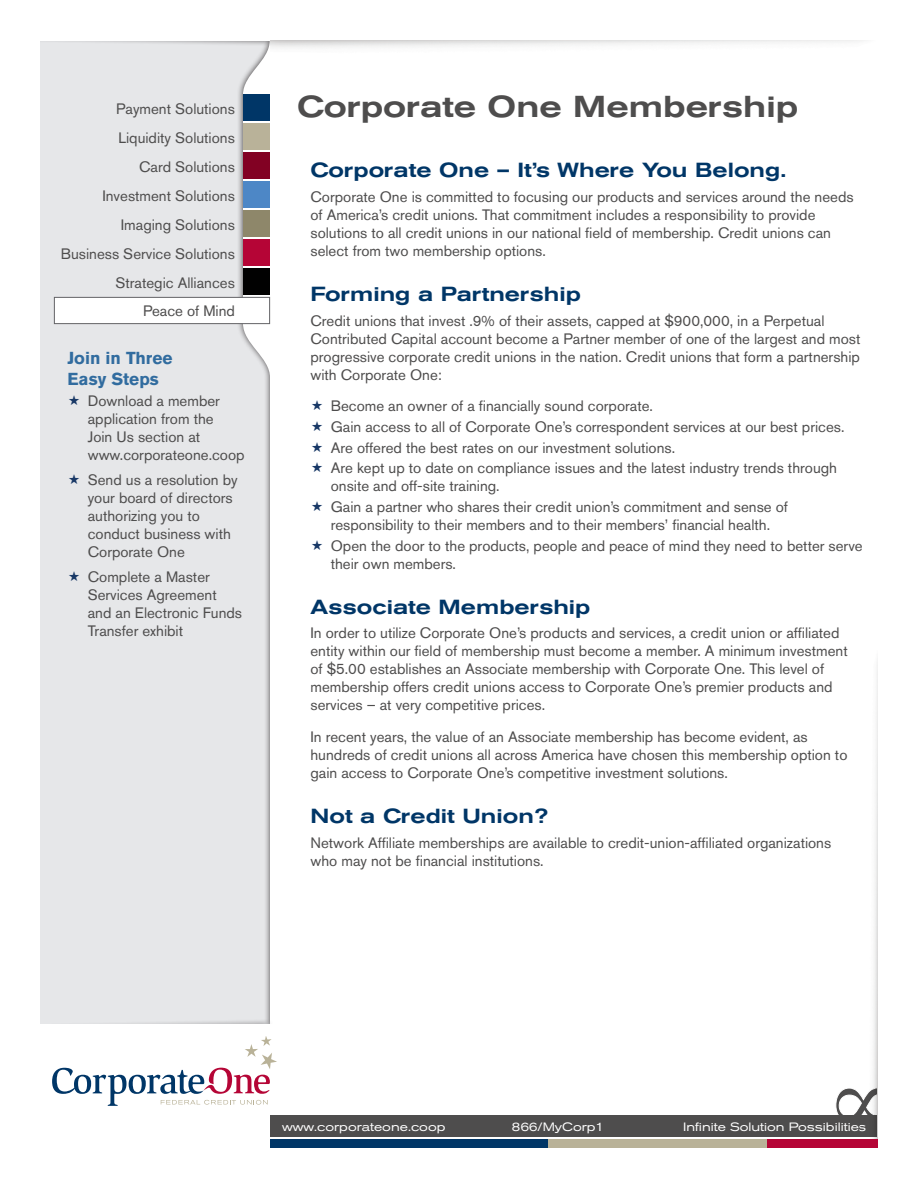
<style>
.page{position:relative;width:918px;height:1188px;background:#fff}
.page>*{position:absolute;margin:0;border:0;box-sizing:border-box;transform-origin:0 0}
.Headline_Main{font:500 expanded 30px "Akzidenz Grotesk BQ";color:#4e4d4d}
.Headline{font:500 expanded 20.25px "Akzidenz Grotesk BQ";color:#003667}
.Sub_Headline{font:700 17.25px/20.7px "Akzidenz Grotesk BQ";color:#316c9f}
.Body{font:15px/18px "Akzidenz Grotesk BQ";color:#4e4d4d}
.t1{font:expanded 12px "Akzidenz Grotesk BQ";color:#fff}
</style>
<div class="page">
<svg style="left:836px;top:1088px;width:25px;height:27px"></svg>
<div style="left:270px;top:1115px;width:607px;height:22px;background:#4e4d4d"></div>
<div style="left:40px;top:40px;width:230px;height:995px;background:#e6e7e9"></div>
<div style="left:22px;top:8px;width:253px;height:39px;background:#231f20;opacity:.75"></div>
<div style="left:14px;top:0;width:26px;height:468px;background:#fff"></div>
<div style="left:236px;top:0;width:67px;height:1032px;background:#231f20;opacity:.75"></div>
<svg style="left:243px;top:40px;width:27px;height:979px"></svg>
<div style="left:270px;top:0;width:648px;height:1080px;background:#fff"></div>
<svg style="left:54px;top:297px;width:216px;height:27px;background:#f3f3f3"></svg>
<svg style="left:52px;top:1036px;width:225px;height:70px"></svg>
<div style="left:45px;top:1019px;width:230px;height:17px;background:#231f20;opacity:.75"></div>
<div style="left:40px;top:1024px;width:261px;height:12px;background:#fff"></div>
<img style="left:861px;top:662px;width:17px;height:477px">
<div style="left:35px;top:0;width:266px;height:40px;background:#fff"></div>
<div style="left:243px;top:94px;width:27px;height:28px;background:#003667"></div>
<div style="left:243px;top:181px;width:27px;height:27px;background:#4d87c6"></div>
<div style="left:243px;top:239px;width:27px;height:27px;background:#b50536"></div>
<div style="left:243px;top:268px;width:27px;height:27px;background:#010101"></div>
<div style="left:243px;top:152px;width:27px;height:27px;background:#820123"></div>
<div style="left:243px;top:123px;width:27px;height:27px;background:#b9b299"></div>
<div style="left:243px;top:210px;width:27px;height:27px;background:#8e876a"></div>
<div style="left:274px;top:1139px;width:527px;height:9px;background:#b9b298"></div>
<div style="left:767px;top:1139px;width:111px;height:9px;background:#b50536"></div>
<div style="left:270px;top:1139px;width:277px;height:9px;background:#003667"></div>
<p class="Body" style="left:116px;top:100px;width:120px">Payment Solutions</p>
<p class="Body" style="left:118px;top:129px;width:118px">Liquidity Solutions</p>
<p class="Body" style="left:139px;top:158px;width:97px">Card Solutions</p>
<p class="Body" style="left:102px;top:187px;width:134px">Investment Solutions</p>
<p class="Body" style="left:121px;top:215px;width:116px">Imaging Solutions</p>
<p class="Body" style="left:61px;top:244px;width:176px">Business Service Solutions</p>
<p class="Body" style="left:116px;top:273px;width:121px">Strategic Alliances</p>
<p class="Body" style="left:143px;top:302px;width:93px">Peace of Mind</p>
<p class="Sub_Headline" style="left:68px;top:348px;width:106px">Join in Three<br>Easy Steps</p>
<p class="Body" style="left:88px;top:392px;width:158px">Download a member application from the<br>Join Us section at www.corporateone.coop</p>
<p class="Body" style="left:88px;top:470px;width:152px">Send us a resolution by your board of directors authorizing you to conduct business with<br>Corporate One</p>
<p class="Body" style="left:88px;top:567px;width:156px">Complete a Master<br>Services Agreement and an Electronic Funds<br>Transfer exhibit</p>
<p class="Headline_Main" style="left:297px;top:89px;width:503px">Corporate One Membership</p>
<p class="Headline" style="left:310px;top:158px;width:477px">Corporate One – It’s Where You Belong.</p>
<p class="Body" style="left:310px;top:188px;width:545px">Corporate One is committed to focusing our products and services around the needs of America’s credit unions. That commitment includes a responsibility to provide solutions to all credit unions in our national field of membership. Credit unions can select from two membership options.</p>
<p class="Headline" style="left:310px;top:282px;width:272px">Forming a Partnership</p>
<p class="Body" style="left:310px;top:311px;width:551px">Credit unions that invest .9% of their assets, capped at $900,000, in a Perpetual Contributed Capital account become a Partner member of one of the largest and most progressive corporate credit unions in the nation. Credit unions that form a partnership with Corporate One:</p>
<p class="Body" style="left:331px;top:397px;width:324px">Become an owner of a financially sound corporate.</p>
<p class="Body" style="left:331px;top:418px;width:515px">Gain access to all of Corporate One’s correspondent services at our best prices.</p>
<p class="Body" style="left:331px;top:438px;width:346px">Are offered the best rates on our investment solutions.</p>
<p class="Body" style="left:331px;top:459px;width:508px">Are kept up to date on compliance issues and the latest industry trends through onsite and off-site training.</p>
<p class="Body" style="left:331px;top:498px;width:459px">Gain a partner who shares their credit union’s commitment and sense of responsibility to their members and to their members’ financial health.</p>
<p class="Body" style="left:331px;top:536px;width:533px">Open the door to the products, people and peace of mind they need to better serve their own members.</p>
<p class="Headline" style="left:310px;top:595px;width:282px">Associate Membership</p>
<p class="Body" style="left:310px;top:624px;width:539px">In order to utilize Corporate One’s products and services, a credit union or affiliated entity within our field of membership must become a member. A minimum investment of $5.00 establishes an Associate membership with Corporate One. This level of membership offers credit unions access to Corporate One’s premier products and services – at very competitive prices.</p>
<p class="Body" style="left:310px;top:728px;width:538px">In recent years, the value of an Associate membership has become evident, as hundreds of credit unions all across America have chosen this membership option to gain access to Corporate One’s competitive investment solutions.</p>
<p class="Headline" style="left:310px;top:804px;width:239px">Not a Credit Union?</p>
<p class="Body" style="left:310px;top:833px;width:522px">Network Affiliate memberships are available to credit-union-affiliated organizations who may not be financial institutions.</p>
<p class="t1" style="left:282px;top:1119px;width:165px">www.corporateone.coop</p>
<p class="t1" style="left:512px;top:1119px;width:94px">866/MyCorp1</p>
<p class="t1" style="left:683px;top:1119px;width:185px">Infinite Solution Possibilities</p>
</div>
